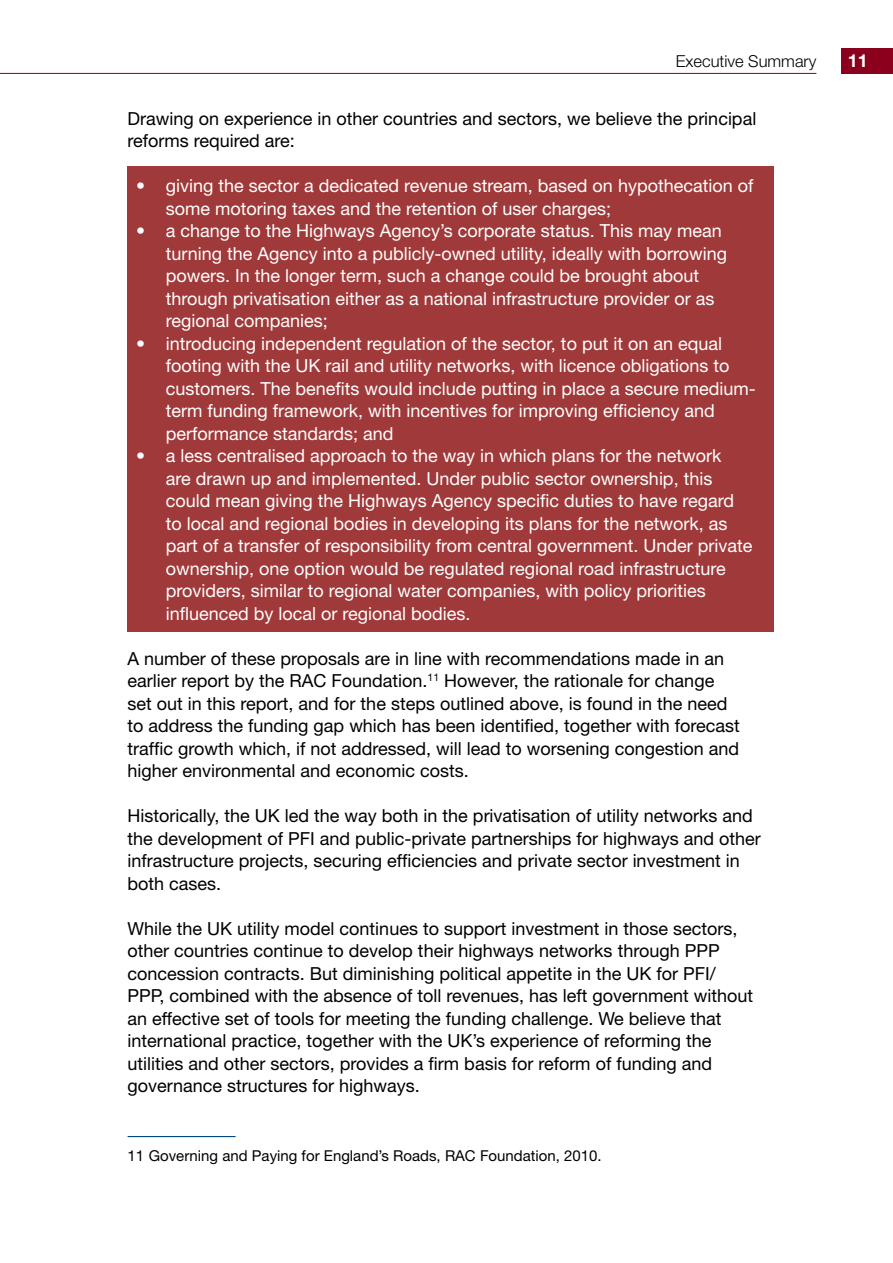
<style>
.page{position:relative;width:893px;height:1263px;background:#fff}
.page>*{position:absolute;margin:0;border:0;box-sizing:border-box;transform-origin:0 0}
.t1{font:18px/22.5px "Helvetica Neue";color:#000}
.t2{font:18px/22.5px "Helvetica Neue";color:#fff}
.t3{font:700 18px "Helvetica Neue";color:#fff}
.t4{font:300 16.5px "Helvetica Neue";color:#000}
.t5{font:15px "Helvetica Neue";color:#000}
</style>
<div class="page">
<hr style="left:0;top:73px;width:816px;height:1px;background:#8b001d">
<div style="left:842px;top:48px;width:51px;height:26px;background:#8b001d"></div>
<div style="left:128px;top:166px;width:646px;height:465px;background:#a03939"></div>
<hr style="left:128px;top:1136px;width:108px;height:1px;background:#004781">
<p class="t4" style="left:676px;top:51px;width:142px">Executive Summary</p>
<p class="t3" style="left:848px;top:50px;width:22px">11</p>
<p class="t1" style="left:128px;top:107px;width:630px">Drawing on experience in other countries and sectors, we believe the principal reforms required are:</p>
<p class="t2" style="left:166px;top:174px;width:589px;text-indent:-30px">• giving the sector a dedicated revenue stream, based on hypothecation of some motoring taxes and the retention of user charges;</p>
<p class="t2" style="left:166px;top:219px;width:563px;text-indent:-30px">• a change to the Highways Agency’s corporate status. This may mean turning the Agency into a publicly-owned utility, ideally with borrowing powers. In the longer term, such a change could be brought about through privatisation either as a national infrastructure provider or as regional companies;</p>
<p class="t2" style="left:166px;top:332px;width:591px;text-indent:-30px">• introducing independent regulation of the sector, to put it on an equal footing with the UK rail and utility networks, with licence obligations to customers. The benefits would include putting in place a secure medium&shy;term funding framework, with incentives for improving efficiency and performance standards; and</p>
<p class="t2" style="left:166px;top:444px;width:588px;text-indent:-30px">• a less centralised approach to the way in which plans for the network<br>are drawn up and implemented. Under public sector ownership, this could mean giving the Highways Agency specific duties to have regard to local and regional bodies in developing its plans for the network, as part of a transfer of responsibility from central government. Under private ownership, one option would be regulated regional road infrastructure providers, similar to regional water companies, with policy priorities influenced by local or regional bodies.</p>
<p class="t1" style="left:128px;top:647px;width:614px">A number of these proposals are in line with recommendations made in an earlier report by the RAC Foundation.<sup>11</sup> However, the rationale for change set out in this report, and for the steps outlined above, is found in the need to address the funding gap which has been identified, together with forecast traffic growth which, if not addressed, will lead to worsening congestion and higher environmental and economic costs.</p>
<p class="t1" style="left:128px;top:804px;width:635px">Historically, the UK led the way both in the privatisation of utility networks and the development of PFI and public-private partnerships for highways and other infrastructure projects, securing efficiencies and private sector investment in both cases.</p>
<p class="t1" style="left:128px;top:917px;width:627px">While the UK utility model continues to support investment in those sectors, other countries continue to develop their highways networks through PPP concession contracts. But diminishing political appetite in the UK for PFI/ PPP, combined with the absence of toll revenues, has left government without an effective set of tools for meeting the funding challenge. We believe that international practice, together with the UK’s experience of reforming the utilities and other sectors, provides a firm basis for reform of funding and governance structures for highways.</p>
<p class="t5" style="left:128px;top:1147px;width:476px">11 Governing and Paying for England’s Roads, RAC Foundation, 2010.</p>
</div>
